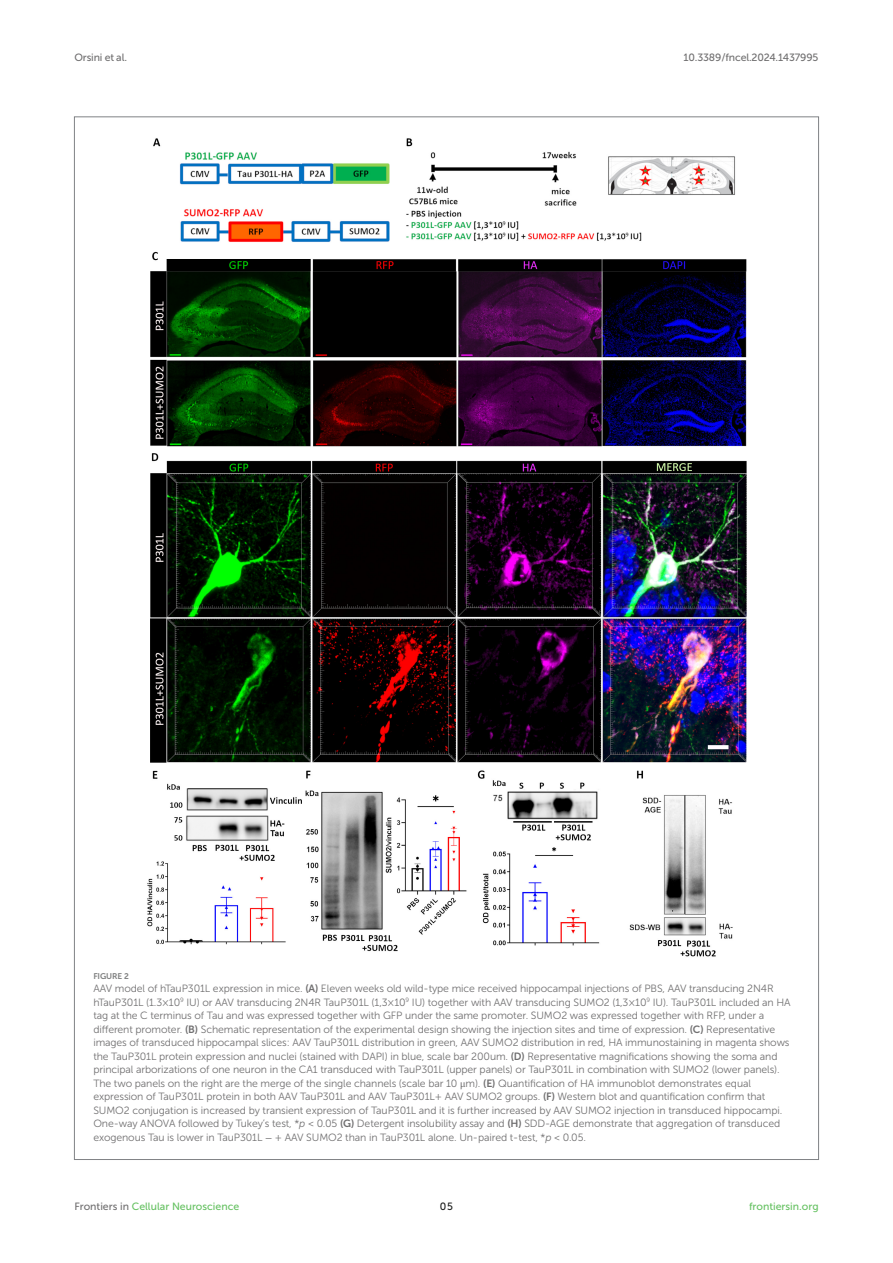
<style>
.page{position:relative;width:893px;height:1263px;background:#fff}
.page>*{position:absolute;margin:0;border:0;box-sizing:border-box;transform-origin:0 0}
.FIG_LEG{font:10.5px/13.5px "Museo Sans 300";letter-spacing:-.01em;color:#706f70}
.t1{font:10.5px "Museo Sans 500";color:#65c161}
.t2{font:10.5px "Museo Sans 500";letter-spacing:-.015em;color:#706f70}
.t3{font:10.5px "Museo Sans 500";color:#1b1c1b}
.FIG_HD{font:8.25px "Museo Sans 700";letter-spacing:-.01em;color:#7e7f7f}
.s1{font-family:"Museo Sans 700"}
.s2{font-family:"STIX General"}
.s3{font-style:italic}
.s4{color:#706f70}
</style>
<div class="page">
<img style="left:147px;top:138px;width:600px;height:819px">
<p class="t2" style="left:74px;top:51px;width:54px">Orsini et al.</p>
<p class="t2" style="left:683px;top:51px;width:136px">10.3389/fncel.2024.1437995</p>
<p class="FIG_HD" style="left:93px;top:971px;width:37px">FIGURE 2</p>
<p class="FIG_LEG" style="left:93px;top:982px;width:699px">AAV model of hTauP301L expression in mice. <span class="s1">(A)</span> Eleven weeks old wild-type mice received hippocampal injections of PBS, AAV transducing 2N4R hTauP301L (1.3×10<sup>9</sup> IU) or AAV transducing 2N4R TauP301L (1,3×10<sup>9</sup> IU) together with AAV transducing SUMO2 (1,3×10<sup>9</sup> IU). TauP301L included an HA tag at the C terminus of Tau and was expressed together with GFP under the same promoter. SUMO2 was expressed together with RFP, under a different promoter. <span class="s1">(B)</span> Schematic representation of the experimental design showing the injection sites and time of expression. <span class="s1">(C)</span> Representative images of transduced hippocampal slices: AAV TauP301L distribution in green, AAV SUMO2 distribution in red, HA immunostaining in magenta shows the TauP301L protein expression and nuclei (stained with DAPI) in blue, scale bar 200um. <span class="s1">(D)</span> Representative magnifications showing the soma and principal arborizations of one neuron in the CA1 transduced with TauP301L (upper panels) or TauP301L in combination with SUMO2 (lower panels).<br>The two panels on the right are the merge of the single channels (scale bar 10 <span class="s2">μ</span>m). <span class="s1">(E)</span> Quantification of HA immunoblot demonstrates equal expression of TauP301L protein in both AAV TauP301L and AAV TauP301L+ AAV SUMO2 groups. <span class="s1">(F)</span> Western blot and quantification confirm that SUMO2 conjugation is increased by transient expression of TauP301L and it is further increased by AAV SUMO2 injection in transduced hippocampi.<br>One-way ANOVA followed by Tukey’s test, *<span class="s3">p</span> &lt; 0.05 <span class="s1">(G)</span> Detergent insolubility assay and <span class="s1">(H)</span> SDD-AGE demonstrate that aggregation of transduced exogenous Tau is lower in TauP301L <span class="s2">−</span> + AAV SUMO2 than in TauP301L alone. Un-paired t-test, *<span class="s3">p</span> &lt; 0.05.</p>
<p class="t1" style="left:74px;top:1200px;width:166px"><span class="s4">Frontiers in</span> Cellular Neuroscience</p>
<p class="t3" style="left:440px;top:1200px;width:14px">05</p>
<p class="t1" style="left:749px;top:1200px;width:71px">frontiersin.org</p>
</div>
